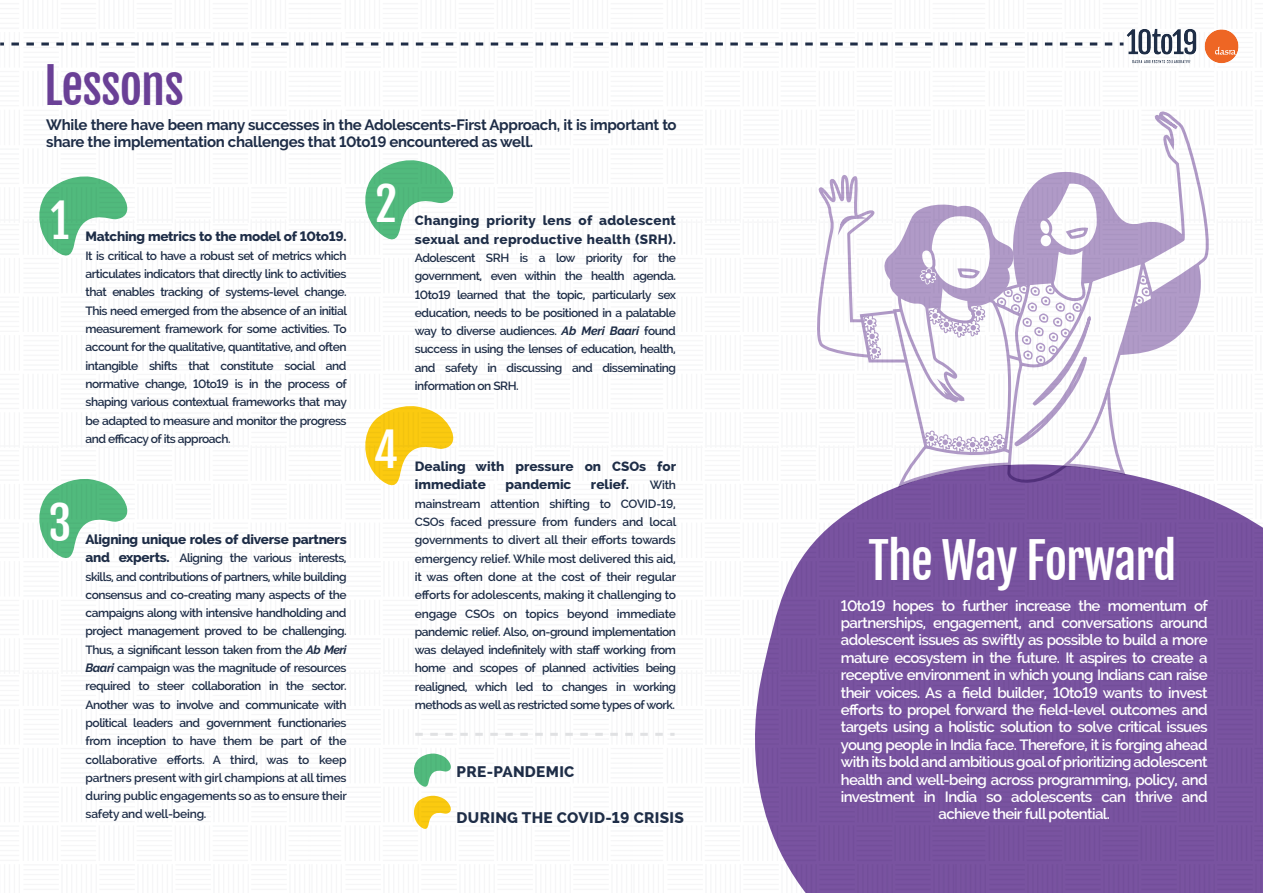
<style>
.page{position:relative;width:1263px;height:893px;background:#fff}
.page>*{position:absolute;margin:0;border:0;box-sizing:border-box;transform-origin:0 0}
.t1{font:48.45px "Fjalla One";letter-spacing:-.02em;color:#fff}
.t2{font:48.45px "Fjalla One";letter-spacing:-.02em;color:#6a4096}
.t3{font:45.75px "Fjalla One";color:#fff}
.t4{font:800 15.3px "Raleway";letter-spacing:.02em;color:#1e2d47}
.t5{font:600 15px/17.4px "Raleway";letter-spacing:-.04em;color:#fff;text-align:center}
.t6{font:700 15px/17.4px "Raleway";letter-spacing:-.02em;color:#1e2d47}
.t7{font:800 13.5px "Raleway";letter-spacing:-.02em;color:#1e2d47}
.t8{font:800 13.5px/18.3px "Raleway";letter-spacing:.02em;color:#1e2d47}
.t9{font:800 13.5px/18.3px "Raleway";color:#1e2d47}
.t10{font:600 12px/18.3px "Raleway";letter-spacing:-.04em;color:#1e2d47;text-align:justify}
.s1{font-weight:800;font-size:13.5px}
.s2{font-weight:700;font-style:italic}
</style>
<div class="page">
<div style="left:755px;top:488px;width:508px;height:405px;background:#7953a0"></div>
<svg style="left:0;top:43px;width:4px;height:3px"></svg>
<svg style="left:11px;top:43px;width:1099px;height:3px"></svg>
<svg style="left:415px;top:733px;width:259px;height:3px"></svg>
<img style="left:1110px;top:28px;width:129px;height:36px">
<svg style="left:817px;top:111px;width:392px;height:377px"></svg>
<div style="left:1041px;top:235px;width:10px;height:11px;background:#fff;border-radius:50%"></div>
<svg style="left:39px;top:176px;width:88px;height:80px"></svg>
<svg style="left:39px;top:479px;width:88px;height:79px"></svg>
<svg style="left:365px;top:160px;width:88px;height:79px"></svg>
<svg style="left:365px;top:406px;width:88px;height:79px"></svg>
<svg style="left:414px;top:753px;width:37px;height:34px"></svg>
<svg style="left:414px;top:796px;width:37px;height:33px"></svg>
<h1 class="t2" style="left:44px;top:57px;width:141px">Lessons</h1>
<p class="t6" style="left:46px;top:116px;width:632px">While there have been many successes in the Adolescents-First Approach, it is important to share the implementation challenges that 10to19 encountered as well.</p>
<h2 class="t3" style="left:51px;top:192px;width:20px">1</h2>
<p class="t7" style="left:86px;top:229px;width:263px">Matching metrics to the model of 10to19.</p>
<p class="t10" style="left:86px;top:246px;width:263px">It is critical to have a robust set of metrics which articulates indicators that directly link to activities that enables tracking of systems-level change.<br>This need emerged from the absence of an initial measurement framework for some activities. To account for the qualitative, quantitative, and often intangible shifts that constitute social and normative change, 10to19 is in the process of shaping various contextual frameworks that may be adapted to measure and monitor the progress and efficacy of its approach.</p>
<h2 class="t3" style="left:48px;top:495px;width:25px">3</h2>
<p class="t7" style="left:86px;top:531px;width:263px">Aligning unique roles of diverse partners</p>
<p class="t10" style="left:86px;top:549px;width:263px"><span class="s1">and experts.</span> Aligning the various interests, skills, and contributions of partners, while building consensus and co-creating many aspects of the campaigns along with intensive handholding and project management proved to be challenging.<br>Thus, a significant lesson taken from the <span class="s2">Ab Meri Baari</span> campaign was the magnitude of resources required to steer collaboration in the sector.<br>Another was to involve and communicate with political leaders and government functionaries from inception to have them be part of the collaborative efforts. A third, was to keep partners present with girl champions at all times during public engagements so as to ensure their safety and well-being.</p>
<h2 class="t3" style="left:375px;top:176px;width:24px">2</h2>
<h2 class="t3" style="left:374px;top:422px;width:26px">4</h2>
<p class="t8" style="left:415px;top:211px;width:263px">Changing priority lens of adolescent sexual and reproductive health (SRH).</p>
<p class="t10" style="left:415px;top:249px;width:263px">Adolescent SRH is a low priority for the government, even within the health agenda.<br>10to19 learned that the topic, particularly sex education, needs to be positioned in a palatable way to diverse audiences. <span class="s2">Ab Meri Baari</span> found success in using the lenses of education, health, and safety in discussing and disseminating information on SRH.</p>
<p class="t9" style="left:415px;top:457px;width:263px">Dealing with pressure on CSOs for immediate</p>
<p class="t9" style="left:505px;top:476px;width:67px">pandemic</p>
<p class="t9" style="left:591px;top:476px;width:40px">relief.</p>
<p class="t10" style="left:415px;top:476px;width:263px;text-indent:235px">With mainstream attention shifting to COVID-19, CSOs faced pressure from funders and local governments to divert all their efforts towards emergency relief. While most delivered this aid, it was often done at the cost of their regular efforts for adolescents, making it challenging to engage CSOs on topics beyond immediate pandemic relief. Also, on-ground implementation was delayed indefinitely with staff working from home and scopes of planned activities being realigned, which led to changes in working methods as well as restricted some types of work.</p>
<p class="t4" style="left:457px;top:763px;width:119px">PRE-PANDEMIC</p>
<p class="t4" style="left:457px;top:809px;width:229px">DURING THE COVID-19 CRISIS</p>
<h1 class="t1" style="left:868px;top:531px;width:310px">The Way Forward</h1>
<p class="t5" style="left:841px;top:597px;width:369px">10to19 hopes to further increase the momentum of partnerships, engagement, and conversations around adolescent issues as swiftly as possible to build a more mature ecosystem in the future. It aspires to create a receptive environment in which young Indians can raise their voices. As a field builder, 10to19 wants to invest efforts to propel forward the field-level outcomes and targets using a holistic solution to solve critical issues young people in India face. Therefore, it is forging ahead with its bold and ambitious goal of prioritizing adolescent health and well-being across programming, policy, and investment in India so adolescents can thrive and achieve their full potential.</p>
</div>
